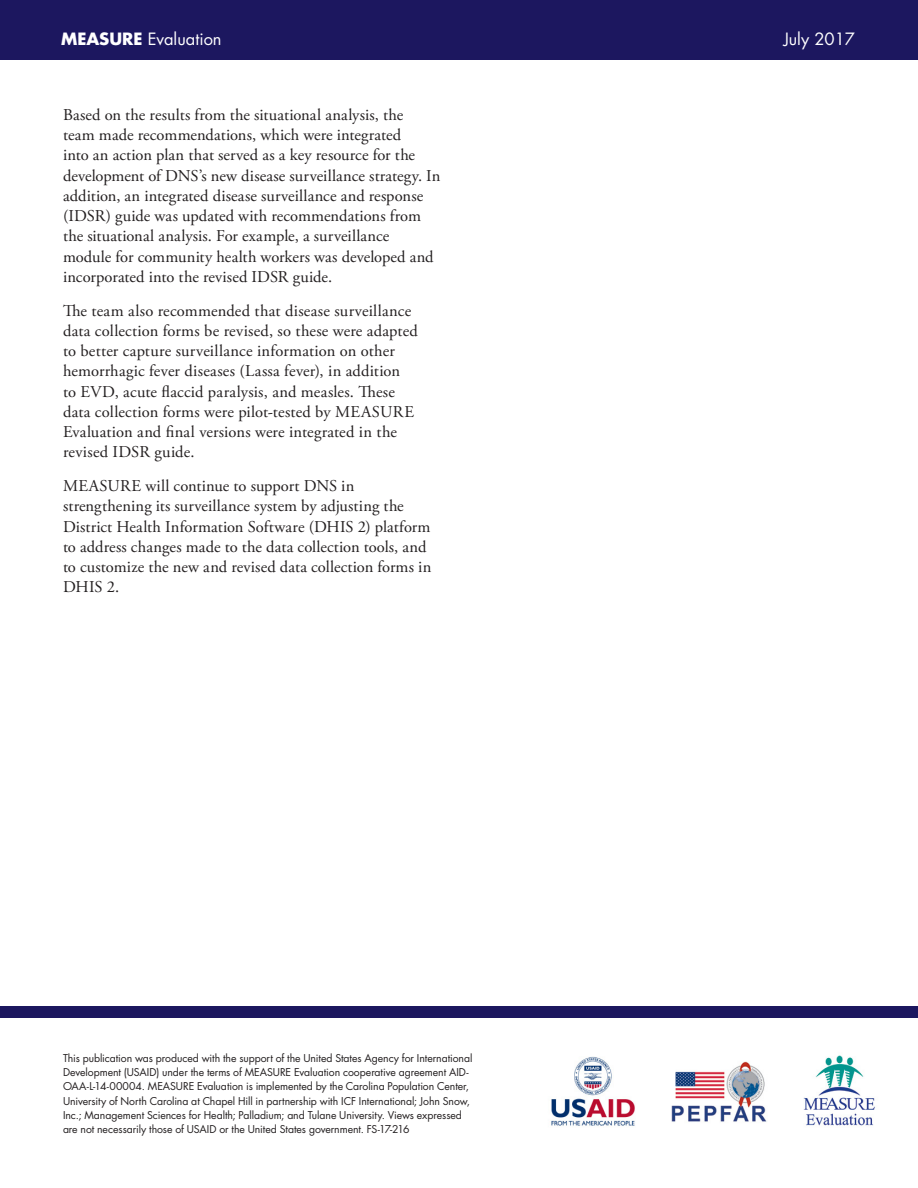
<style>
.page{position:relative;width:918px;height:1188px;background:#fff}
.page>*{position:absolute;margin:0;border:0;box-sizing:border-box;transform-origin:0 0}
.Text{font:16.5px/20.2px "Adobe Garamond Pro";letter-spacing:.005em;color:#231f20}
.t1{font:16.5px "Futura LT Pro";color:#fff}
.t2{font:10.5px/14.2px "Futura LT Pro";letter-spacing:-.005em;color:#231f20}
.s1{font-weight:700}
</style>
<div class="page">
<img style="left:551px;top:1055px;width:324px;height:71px">
<div style="left:0;top:0;width:918px;height:60px;background:#1c175f"></div>
<div style="left:0;top:1006px;width:918px;height:12px;background:#1c175f"></div>
<p class="t1" style="left:61px;top:27px;width:162px"><span class="s1">MEASURE</span> Evaluation</p>
<p class="Text" style="left:63px;top:105px;width:379px">Based on the results from the situational analysis, the<br>team made recommendations, which were integrated<br>into an action plan that served as a key resource for the development of DNS’s new disease surveillance strategy. In addition, an integrated disease surveillance and response (IDSR) guide was updated with recommendations from the situational analysis. For example, a surveillance module for community health workers was developed and incorporated into the revised IDSR guide.</p>
<p class="Text" style="left:63px;top:301px;width:356px">The team also recommended that disease surveillance data collection forms be revised, so these were adapted to better capture surveillance information on other hemorrhagic fever diseases (Lassa fever), in addition<br>to EVD, acute flaccid paralysis, and measles. These data collection forms were pilot-tested by MEASURE Evaluation and final versions were integrated in the revised IDSR guide.</p>
<p class="Text" style="left:63px;top:476px;width:370px">MEASURE will continue to support DNS in strengthening its surveillance system by adjusting the District Health Information Software (DHIS 2) platform to address changes made to the data collection tools, and to customize the new and revised data collection forms in DHIS 2.</p>
<p class="t2" style="left:63px;top:1051px;width:411px">This publication was produced with the support of the United States Agency for International Development (USAID) under the terms of MEASURE Evaluation cooperative agreement AID-OAA-L-14-00004. MEASURE Evaluation is implemented by the Carolina Population Center, University of North Carolina at Chapel Hill in partnership with ICF International; John Snow, Inc.; Management Sciences for Health; Palladium; and Tulane University. Views expressed are not necessarily those of USAID or the United States government. FS-17-216</p>
<p class="t1" style="left:784px;top:27px;width:73px">July 2017</p>
</div>
